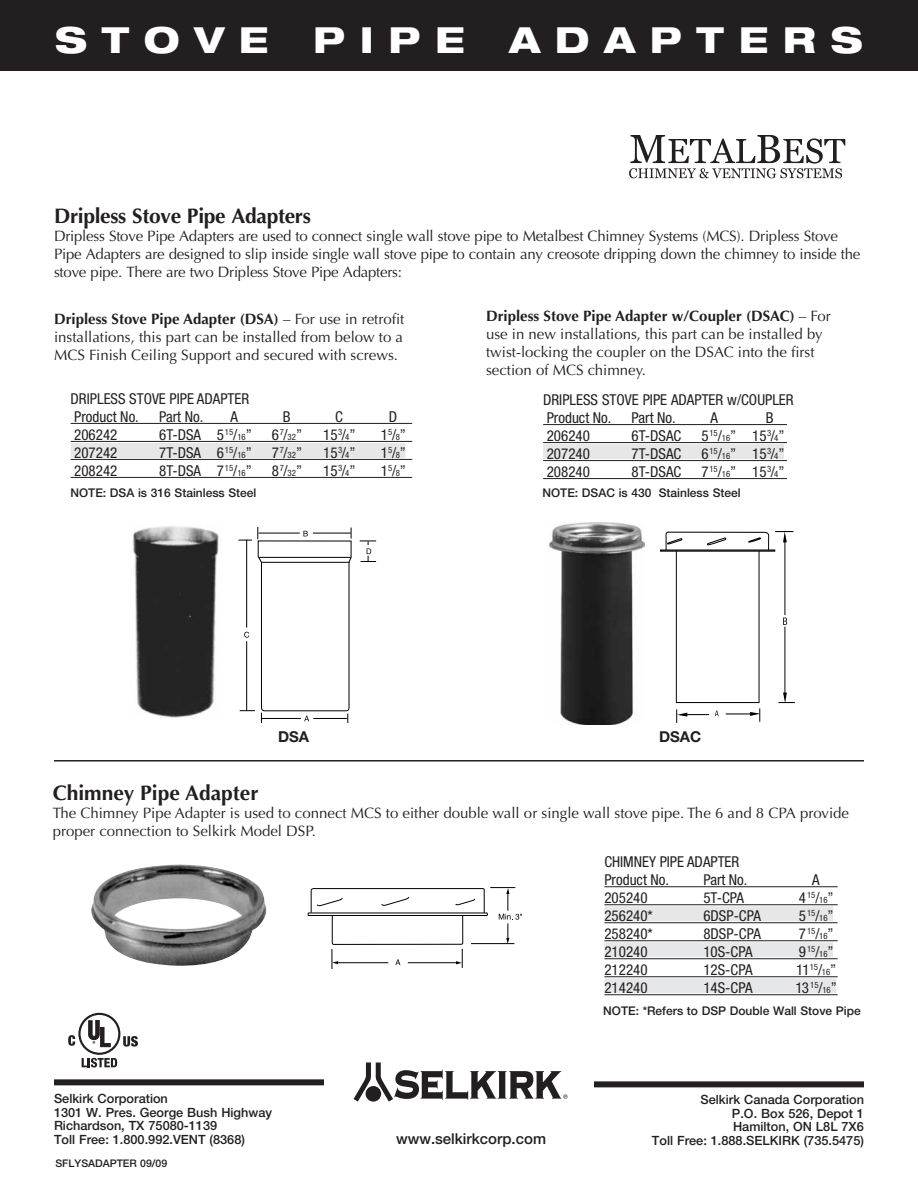
<style>
.page{position:relative;width:918px;height:1188px;background:#fff}
.page>*{position:absolute;margin:0;border:0;box-sizing:border-box;transform-origin:0 0}
.t1{font:800 expanded 36px "Helvetica Neue";letter-spacing:.41em;color:#fff}
.t2{font:700 21px "Optima";letter-spacing:-.015em;color:#231f20}
.t3{font:15px/18px "Optima";letter-spacing:-.015em;color:#231f20}
.t4{font:condensed 15px/18px "Helvetica Neue";color:#231f20}
.t5{font:500 15px "Helvetica Neue";color:#231f20}
.t6{font:700 15px "Helvetica Neue";color:#231f20}
.t7{font:500 12.75px/13.5px "Helvetica Neue";color:#231f20}
.t8{font:500 12px "Helvetica Neue";color:#231f20}
.t9{font:500 10.5px "Helvetica Neue";color:#231f20}
.t10{font:condensed 8.7px "Helvetica Neue";color:#231f20}
.s1{font-weight:700}
.s2{font-size:8.7px}
.s3{font-size:15px}
</style>
<div class="page">
<img style="left:91px;top:865px;width:175px;height:101px">
<img style="left:550px;top:522px;width:95px;height:203px">
<div style="left:0;top:0;width:918px;height:70px;background:#231f20"></div>
<svg style="left:354px;top:1062px;width:214px;height:40px"></svg>
<div style="left:54px;top:1079px;width:270px;height:6px;background:#231f20"></div>
<div style="left:594px;top:1081px;width:270px;height:6px;background:#231f20"></div>
<div style="left:78px;top:1013px;width:42px;height:42px;border:2px solid #231f20;border-radius:50%"></div>
<svg style="left:88px;top:1020px;width:23px;height:27px"></svg>
<svg style="left:68px;top:1035px;width:7px;height:11px"></svg>
<svg style="left:123px;top:1036px;width:15px;height:11px"></svg>
<svg style="left:82px;top:1058px;width:35px;height:9px"></svg>
<svg style="left:629px;top:135px;width:216px;height:43px"></svg>
<img style="left:132px;top:526px;width:87px;height:192px">
<svg style="left:360px;top:540px;width:16px;height:22px"></svg>
<svg style="left:238px;top:527px;width:114px;height:196px"></svg>
<hr style="left:259px;top:557px;width:92px;height:1px;background:#000">
<hr style="left:261px;top:562px;width:88px;height:1px;background:#000">
<div style="left:660px;top:550px;width:115px;height:1px;border:1px solid #000"></div>
<div style="left:676px;top:551px;width:84px;height:152px;border:1px solid #000"></div>
<svg style="left:665px;top:531px;width:128px;height:20px"></svg>
<svg style="left:778px;top:693px;width:17px;height:10px"></svg>
<hr style="left:784px;top:542px;width:1px;height:73px;background:#000">
<hr style="left:784px;top:627px;width:1px;height:66px;background:#000">
<svg style="left:676px;top:709px;width:33px;height:14px"></svg>
<svg style="left:726px;top:708px;width:34px;height:14px"></svg>
<svg style="left:783px;top:618px;width:4px;height:7px"></svg>
<svg style="left:715px;top:711px;width:4px;height:5px"></svg>
<hr style="left:71px;top:423px;width:341px;height:1px;background:#231f20">
<hr style="left:71px;top:441px;width:341px;height:1px;background:#231f20">
<div style="left:71px;top:443px;width:334px;height:15px;background:#e6e7e8"></div>
<hr style="left:71px;top:459px;width:341px;height:1px;background:#231f20">
<hr style="left:71px;top:477px;width:341px;height:1px;background:#231f20">
<hr style="left:543px;top:424px;width:244px;height:1px;background:#231f20">
<hr style="left:543px;top:442px;width:244px;height:1px;background:#231f20">
<div style="left:543px;top:444px;width:241px;height:15px;background:#e6e7e8"></div>
<hr style="left:543px;top:460px;width:244px;height:1px;background:#231f20">
<hr style="left:543px;top:478px;width:244px;height:1px;background:#231f20">
<hr style="left:604px;top:886px;width:234px;height:1px;background:#231f20">
<hr style="left:604px;top:904px;width:234px;height:1px;background:#231f20">
<div style="left:604px;top:906px;width:229px;height:15px;background:#e6e7e8"></div>
<hr style="left:604px;top:922px;width:234px;height:1px;background:#231f20">
<hr style="left:604px;top:940px;width:234px;height:1px;background:#231f20">
<div style="left:604px;top:942px;width:229px;height:15px;background:#e6e7e8"></div>
<hr style="left:604px;top:958px;width:234px;height:1px;background:#231f20">
<hr style="left:604px;top:976px;width:234px;height:1px;background:#231f20">
<div style="left:604px;top:978px;width:232px;height:15px;background:#e6e7e8"></div>
<hr style="left:604px;top:994px;width:234px;height:1px;background:#231f20">
<div style="left:308px;top:913px;width:180px;height:3px;border:1px solid #000"></div>
<svg style="left:310px;top:887px;width:212px;height:82px"></svg>
<hr style="left:54px;top:760px;width:810px;height:2px;background:#231f20">
<h1 class="t1" style="left:55px;top:27px;width:809px">STOVE PIPE ADAPTERS</h1>
<h2 class="t2" style="left:54px;top:208px;width:259px">Dripless Stove Pipe Adapters</h2>
<p class="t3" style="left:54px;top:229px;width:808px">Dripless Stove Pipe Adapters are used to connect single wall stove pipe to Metalbest Chimney Systems (MCS). Dripless Stove<br>Pipe Adapters are designed to slip inside single wall stove pipe to contain any creosote dripping down the chimney to inside the stove pipe. There are two Dripless Stove Pipe Adapters:</p>
<p class="t3" style="left:54px;top:311px;width:352px;text-align:justify"><span class="s1">Dripless Stove Pipe Adapter (DSA)</span> – For use in retrofit installations, this part can be installed from below to a MCS Finish Ceiling Support and secured with screws.</p>
<p class="t3" style="left:486px;top:308px;width:346px"><span class="s1">Dripless Stove Pipe Adapter w/Coupler (DSAC)</span> – For use in new installations, this part can be installed by twist-locking the coupler on the DSAC into the first section of MCS chimney.</p>
<p class="t4" style="left:71px;top:391px;width:180px">DRIPLESS STOVE PIPE ADAPTER<br>Product No.</p>
<p class="t4" style="left:543px;top:392px;width:252px">DRIPLESS STOVE PIPE ADAPTER w/COUPLER<br>Product No.</p>
<p class="t4" style="left:159px;top:409px;width:46px">Part No.</p>
<p class="t4" style="left:230px;top:409px;width:9px">A</p>
<p class="t4" style="left:283px;top:409px;width:9px">B</p>
<p class="t4" style="left:335px;top:409px;width:9px">C</p>
<p class="t4" style="left:389px;top:409px;width:10px">D</p>
<p class="t4" style="left:632px;top:410px;width:46px">Part No.</p>
<p class="t4" style="left:710px;top:410px;width:9px">A</p>
<p class="t4" style="left:766px;top:410px;width:9px">B</p>
<p class="t4" style="left:74px;top:427px;width:45px">206242</p>
<p class="t4" style="left:159px;top:427px;width:94px">6T-DSA 5<sup>15</sup>/<span class="s2">16</span>”</p>
<p class="t4" style="left:272px;top:427px;width:32px">6<sup>7</sup>/<span class="s2">32</span>”</p>
<p class="t4" style="left:323px;top:427px;width:34px">15<sup>3</sup>/<span class="s2">4</span>”</p>
<p class="t4" style="left:381px;top:427px;width:27px">1<sup>5</sup>/<span class="s2">8</span>”</p>
<p class="t4" style="left:74px;top:445px;width:45px">207242</p>
<p class="t4" style="left:159px;top:445px;width:94px">7T-DSA 6<sup>15</sup>/<span class="s2">16</span>”</p>
<p class="t4" style="left:272px;top:445px;width:32px">7<sup>7</sup>/<span class="s2">32</span>”</p>
<p class="t4" style="left:323px;top:445px;width:34px">15<sup>3</sup>/<span class="s2">4</span>”</p>
<p class="t4" style="left:381px;top:445px;width:27px">1<sup>5</sup>/<span class="s2">8</span>”</p>
<p class="t4" style="left:74px;top:463px;width:45px">208242</p>
<p class="t4" style="left:159px;top:463px;width:94px">8T-DSA 7<sup>15</sup>/<span class="s2">16</span>”</p>
<p class="t4" style="left:272px;top:463px;width:32px">8<sup>7</sup>/<span class="s2">32</span>”</p>
<p class="t4" style="left:323px;top:463px;width:34px">15<sup>3</sup>/<span class="s2">4</span>”</p>
<p class="t4" style="left:381px;top:463px;width:27px">1<sup>5</sup>/<span class="s2">8</span>”</p>
<p class="t4" style="left:547px;top:428px;width:45px">206240</p>
<p class="t4" style="left:632px;top:428px;width:51px">6T-DSAC</p>
<p class="t4" style="left:701px;top:428px;width:85px">5<sup>15</sup>/<span class="s2">16</span>” 15<sup>3</sup>/<span class="s2">4</span>”</p>
<p class="t4" style="left:547px;top:446px;width:45px">207240</p>
<p class="t4" style="left:632px;top:446px;width:51px">7T-DSAC</p>
<p class="t4" style="left:701px;top:446px;width:85px">6<sup>15</sup>/<span class="s2">16</span>” 15<sup>3</sup>/<span class="s2">4</span>”</p>
<p class="t4" style="left:547px;top:464px;width:45px">208240</p>
<p class="t4" style="left:632px;top:464px;width:51px">8T-DSAC</p>
<p class="t4" style="left:701px;top:464px;width:85px">7<sup>15</sup>/<span class="s2">16</span>” 15<sup>3</sup>/<span class="s2">4</span>”</p>
<p class="t8" style="left:71px;top:489px;width:187px">NOTE: DSA is 316 Stainless Steel</p>
<p class="t8" style="left:542px;top:489px;width:200px">NOTE: DSAC is 430 Stainless Steel</p>
<p class="t6" style="left:278px;top:731px;width:33px">DSA</p>
<p class="t6" style="left:659px;top:731px;width:44px">DSAC</p>
<h2 class="t2" style="left:53px;top:785px;width:207px">Chimney Pipe Adapter</h2>
<p class="t3" style="left:53px;top:806px;width:798px">The Chimney Pipe Adapter is used to connect MCS to either double wall or single wall stove pipe. The 6 and 8 CPA provide proper connection to Selkirk Model DSP.</p>
<p class="t4" style="left:604px;top:854px;width:136px">CHIMNEY PIPE ADAPTER<br>Product No.</p>
<p class="t4" style="left:703px;top:872px;width:46px">Part No.</p>
<p class="t4" style="left:812px;top:872px;width:9px">A</p>
<p class="t4" style="left:604px;top:890px;width:45px">205240</p>
<p class="t4" style="left:703px;top:890px;width:42px">5T-CPA</p>
<p class="t10" style="left:799px;top:894px;width:37px"><span class="s3">4</span>15<span class="s3">/</span>16<span class="s3">”</span></p>
<p class="t4" style="left:604px;top:908px;width:50px">256240*</p>
<p class="t4" style="left:703px;top:908px;width:59px">6DSP-CPA</p>
<p class="t10" style="left:799px;top:912px;width:37px"><span class="s3">5</span>15<span class="s3">/</span>16<span class="s3">”</span></p>
<p class="t4" style="left:604px;top:926px;width:50px">258240*</p>
<p class="t4" style="left:703px;top:926px;width:59px">8DSP-CPA</p>
<p class="t10" style="left:799px;top:930px;width:37px"><span class="s3">7</span>15<span class="s3">/</span>16<span class="s3">”</span></p>
<p class="t4" style="left:604px;top:944px;width:45px">210240</p>
<p class="t4" style="left:703px;top:944px;width:51px">10S-CPA</p>
<p class="t10" style="left:799px;top:948px;width:37px"><span class="s3">9</span>15<span class="s3">/</span>16<span class="s3">”</span></p>
<p class="t4" style="left:604px;top:962px;width:45px">212240</p>
<p class="t4" style="left:703px;top:962px;width:51px">12S-CPA</p>
<p class="t4" style="left:796px;top:962px;width:42px">11<sup>15</sup>/<span class="s2">16</span>”</p>
<p class="t4" style="left:604px;top:980px;width:45px">214240</p>
<p class="t4" style="left:703px;top:980px;width:51px">14S-CPA</p>
<p class="t4" style="left:795px;top:980px;width:43px">13<sup>15</sup>/<span class="s2">16</span>”</p>
<p class="t7" style="left:54px;top:1093px;width:220px">Selkirk Corporation<br>1301 W. Pres. George Bush Highway<br>Richardson, TX 75080-1139<br>Toll Free: 1.800.992.VENT (8368)</p>
<p class="t9" style="left:56px;top:1160px;width:113px">SFLYSADAPTER 09/09</p>
<p class="t5" style="left:396px;top:1133px;width:152px">www.selkirkcorp.com</p>
<p class="t8" style="left:603px;top:1007px;width:259px">NOTE: *Refers to DSP Double Wall Stove Pipe</p>
<p class="t7" style="left:652px;top:1094px;width:214px;text-align:right">Selkirk Canada Corporation<br>P.O. Box 526, Depot 1<br>Hamilton, ON L8L 7X6<br>Toll Free: 1.888.SELKIRK (735.5475)</p>
</div>
